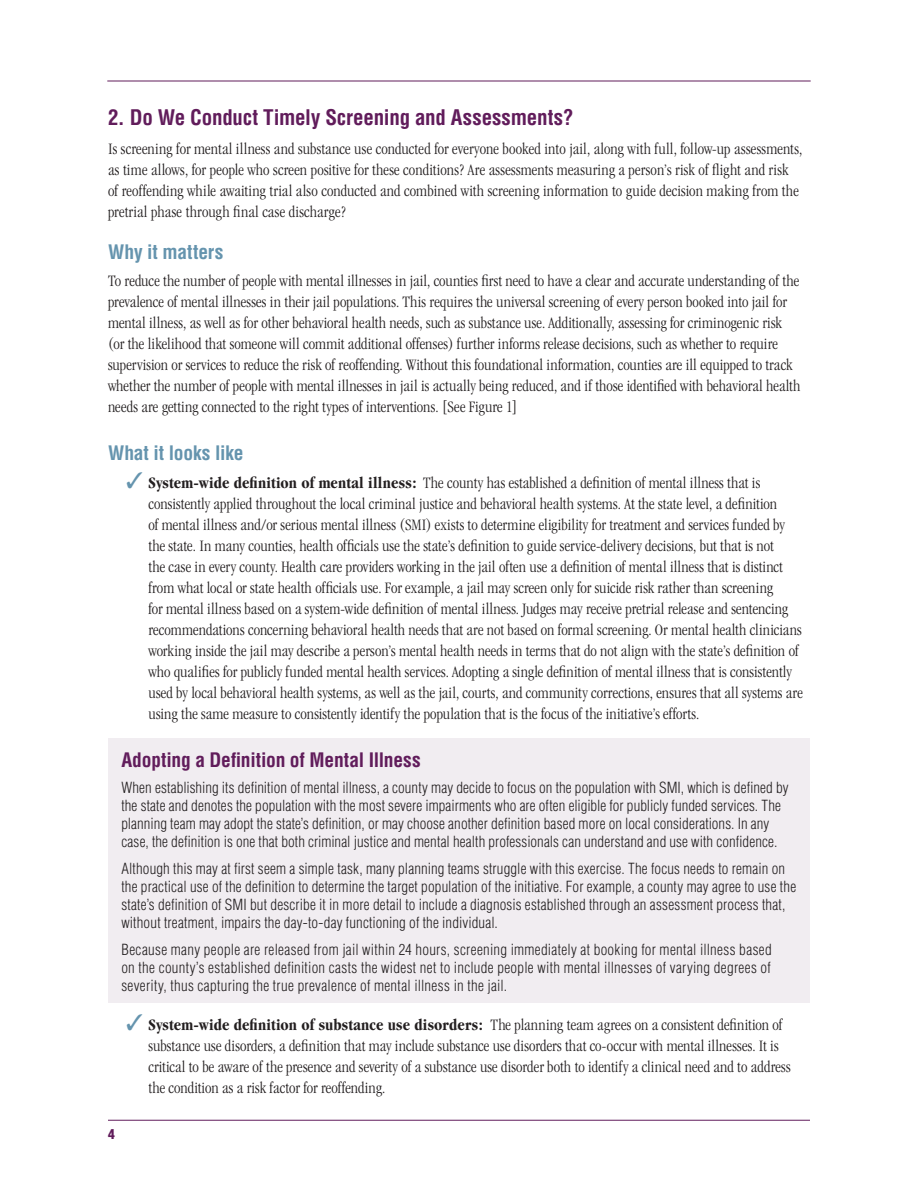
<style>
.page{position:relative;width:918px;height:1188px;background:#fff}
.page>*{position:absolute;margin:0;border:0;box-sizing:border-box;transform-origin:0 0}
.t1{font:700 condensed 21px "Helvetica";letter-spacing:-.01em;color:#611c5b}
.t2{font:700 condensed 19.5px "Helvetica";letter-spacing:-.01em;color:#611c5b}
.t3{font:700 condensed 19.5px "Helvetica";letter-spacing:-.005em;color:#6594ae}
.t4{font:300 condensed 16.5px/21px "Garamond";letter-spacing:.005em;color:#231f20}
.t5{font:300 condensed 15px/18px "Helvetica";letter-spacing:.01em;color:#231f20}
.t6{font:900 condensed 13.5px "Helvetica";color:#611c5b}
.s1{color:#6594ae}
.s2{font-weight:700}
</style>
<div class="page">
<hr style="left:108px;top:1120px;width:702px;height:1px;background:#611c5b">
<hr style="left:107px;top:81px;width:704px;height:1px;background:#611c5b">
<div style="left:108px;top:738px;width:702px;height:265px;background:#f1edf1"></div>
<p class="t1" style="left:108px;top:104px;width:467px">2. Do We Conduct Timely Screening and Assessments?</p>
<p class="t4" style="left:108px;top:139px;width:696px">Is screening for mental illness and substance use conducted for everyone booked into jail, along with full, follow-up assessments, as time allows, for people who screen positive for these conditions? Are assessments measuring a person’s risk of flight and risk of reoffending while awaiting trial also conducted and combined with screening information to guide decision making from the pretrial phase through final case discharge?</p>
<p class="t3" style="left:108px;top:239px;width:117px">Why it matters</p>
<p class="t4" style="left:108px;top:271px;width:694px">To reduce the number of people with mental illnesses in jail, counties first need to have a clear and accurate understanding of the prevalence of mental illnesses in their jail populations. This requires the universal screening of every person booked into jail for mental illness, as well as for other behavioral health needs, such as substance use. Additionally, assessing for criminogenic risk (or the likelihood that someone will commit additional offenses) further informs release decisions, such as whether to require supervision or services to reduce the risk of reoffending. Without this foundational information, counties are ill equipped to track whether the number of people with mental illnesses in jail is actually being reduced, and if those identified with behavioral health needs are getting connected to the right types of interventions. [See Figure 1]</p>
<p class="t3" style="left:108px;top:441px;width:137px">What it looks like</p>
<p class="t4" style="left:148px;top:473px;width:656px;text-indent:-22px"><span class="s1">✓</span> <span class="s2">System-wide definition of mental illness:</span> The county has established a definition of mental illness that is consistently applied throughout the local criminal justice and behavioral health systems. At the state level, a definition<br>of mental illness and/or serious mental illness (SMI) exists to determine eligibility for treatment and services funded by the state. In many counties, health officials use the state’s definition to guide service-delivery decisions, but that is not<br>the case in every county. Health care providers working in the jail often use a definition of mental illness that is distinct from what local or state health officials use. For example, a jail may screen only for suicide risk rather than screening<br>for mental illness based on a system-wide definition of mental illness. Judges may receive pretrial release and sentencing recommendations concerning behavioral health needs that are not based on formal screening. Or mental health clinicians working inside the jail may describe a person’s mental health needs in terms that do not align with the state’s definition of who qualifies for publicly funded mental health services. Adopting a single definition of mental illness that is consistently used by local behavioral health systems, as well as the jail, courts, and community corrections, ensures that all systems are using the same measure to consistently identify the population that is the focus of the initiative’s efforts.</p>
<p class="t2" style="left:121px;top:747px;width:301px">Adopting a Definition of Mental Illness</p>
<p class="t5" style="left:121px;top:779px;width:669px">When establishing its definition of mental illness, a county may decide to focus on the population with SMI, which is defined by the state and denotes the population with the most severe impairments who are often eligible for publicly funded services. The planning team may adopt the state’s definition, or may choose another definition based more on local considerations. In any case, the definition is one that both criminal justice and mental health professionals can understand and use with confidence.</p>
<p class="t5" style="left:121px;top:859px;width:676px">Although this may at first seem a simple task, many planning teams struggle with this exercise. The focus needs to remain on the practical use of the definition to determine the target population of the initiative. For example, a county may agree to use the state’s definition of SMI but describe it in more detail to include a diagnosis established through an assessment process that, without treatment, impairs the day-to-day functioning of the individual.</p>
<p class="t5" style="left:121px;top:940px;width:652px;text-align:justify">Because many people are released from jail within 24 hours, screening immediately at booking for mental illness based on the county’s established definition casts the widest net to include people with mental illnesses of varying degrees of severity, thus capturing the true prevalence of mental illness in the jail.</p>
<p class="t4" style="left:148px;top:1014px;width:644px;text-indent:-22px"><span class="s1">✓</span> <span class="s2">System-wide definition of substance use disorders:</span> The planning team agrees on a consistent definition of substance use disorders, a definition that may include substance use disorders that co-occur with mental illnesses. It is critical to be aware of the presence and severity of a substance use disorder both to identify a clinical need and to address the condition as a risk factor for reoffending.</p>
<p class="t6" style="left:108px;top:1125px;width:8px">4</p>
</div>
